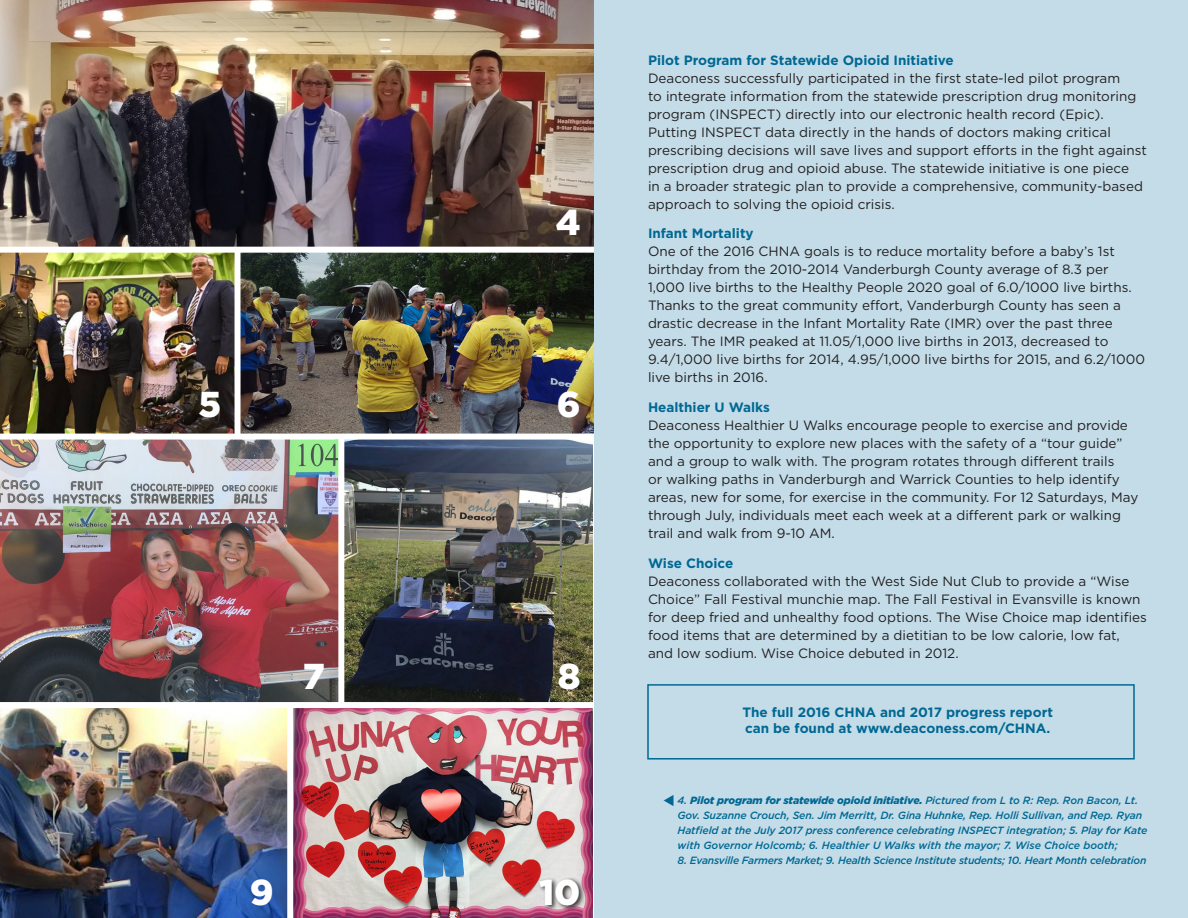
<style>
.page{position:relative;width:1188px;height:918px;background:#fff}
.page>*{position:absolute;margin:0;border:0;box-sizing:border-box;transform-origin:0 0}
.body{font:900 36px "Gotham";color:#fff}
.t1{font:13.5px/18px "Gotham";color:#231f20}
.t2{font:700 13.5px/16.2px "Gotham";color:#006893}
.body-2{font:italic 500 10.5px/15px "Gotham";letter-spacing:-.01em;color:#006893}
.s1{font-weight:700;color:#006893}
.s2{font-weight:900}
</style>
<div class="page">
<div style="left:594px;top:0;width:594px;height:918px;background:#c3dce8"></div>
<img style="left:0;top:0;width:594px;height:918px">
<div style="left:235px;top:250px;width:6px;height:188px;background:#fff"></div>
<div style="left:338px;top:438px;width:6px;height:266px;background:#fff"></div>
<div style="left:287px;top:704px;width:6px;height:214px;background:#fff"></div>
<div style="left:0;top:247px;width:594px;height:6px;background:#fff"></div>
<div style="left:0;top:434px;width:594px;height:6px;background:#fff"></div>
<div style="left:0;top:702px;width:594px;height:6px;background:#fff"></div>
<div style="left:538px;top:877px;width:48px;height:35px;background:#231f20;opacity:.9"></div>
<div style="left:647px;top:684px;width:488px;height:76px;border:2px solid #006893"></div>
<p class="body" style="left:556px;top:198px;width:26px">4</p>
<p class="body" style="left:198px;top:379px;width:24px">5</p>
<p class="body" style="left:557px;top:379px;width:25px">6</p>
<p class="body" style="left:303px;top:651px;width:24px">7</p>
<p class="body" style="left:558px;top:651px;width:24px">8</p>
<p class="body" style="left:250px;top:867px;width:25px">9</p>
<p class="body" style="left:539px;top:867px;width:43px">10</p>
<p class="t1" style="left:648px;top:51px;width:500px"><span class="s1">Pilot Program for Statewide Opioid Initiative<br></span>Deaconess successfully participated in the first state-led pilot program<br>to integrate information from the statewide prescription drug monitoring program (INSPECT) directly into our electronic health record (Epic).<br>Putting INSPECT data directly in the hands of doctors making critical prescribing decisions will save lives and support efforts in the fight against prescription drug and opioid abuse. The statewide initiative is one piece<br>in a broader strategic plan to provide a comprehensive, community-based approach to solving the opioid crisis.</p>
<p class="t1" style="left:648px;top:224px;width:499px"><span class="s1">Infant Mortality<br></span>One of the 2016 CHNA goals is to reduce mortality before a baby’s 1st birthday from the 2010-2014 Vanderburgh County average of 8.3 per 1,000 live births to the Healthy People 2020 goal of 6.0/1000 live births.<br>Thanks to the great community effort, Vanderburgh County has seen a drastic decrease in the Infant Mortality Rate (IMR) over the past three years. The IMR peaked at 11.05/1,000 live births in 2013, decreased to 9.4/1,000 live births for 2014, 4.95/1,000 live births for 2015, and 6.2/1000 live births in 2016.</p>
<p class="t1" style="left:648px;top:398px;width:492px"><span class="s1">Healthier U Walks<br></span>Deaconess Healthier U Walks encourage people to exercise and provide the opportunity to explore new places with the safety of a “tour guide” and a group to walk with. The program rotates through different trails<br>or walking paths in Vanderburgh and Warrick Counties to help identify areas, new for some, for exercise in the community. For 12 Saturdays, May through July, individuals meet each week at a different park or walking trail and walk from 9-10 AM.</p>
<p class="t1" style="left:648px;top:554px;width:500px"><span class="s1">Wise Choice<br></span>Deaconess collaborated with the West Side Nut Club to provide a “Wise Choice” Fall Festival munchie map. The Fall Festival in Evansville is known for deep fried and unhealthy food options. The Wise Choice map identifies food items that are determined by a dietitian to be low calorie, low fat, and low sodium. Wise Choice debuted in 2012.</p>
<p class="t2" style="left:743px;top:704px;width:312px">The full 2016 CHNA and 2017 progress report can be found at www.deaconess.com/CHNA.</p>
<p class="body-2" style="left:678px;top:793px;width:471px">4. <span class="s2">Pilot program for statewide opioid initiative.</span> Pictured from L to R: Rep. Ron Bacon, Lt.<br>Gov. Suzanne Crouch, Sen. Jim Merritt, Dr. Gina Huhnke, Rep. Holli Sullivan, and Rep. Ryan Hatfield at the July 2017 press conference celebrating INSPECT integration; 5. Play for Kate with Governor Holcomb; 6. Healthier U Walks with the mayor; 7. Wise Choice booth;</p>
<p class="body-2" style="left:678px;top:853px;width:471px">8. Evansville Farmers Market; 9. Health Science Institute students; 10. Heart Month celebration</p>
</div>
